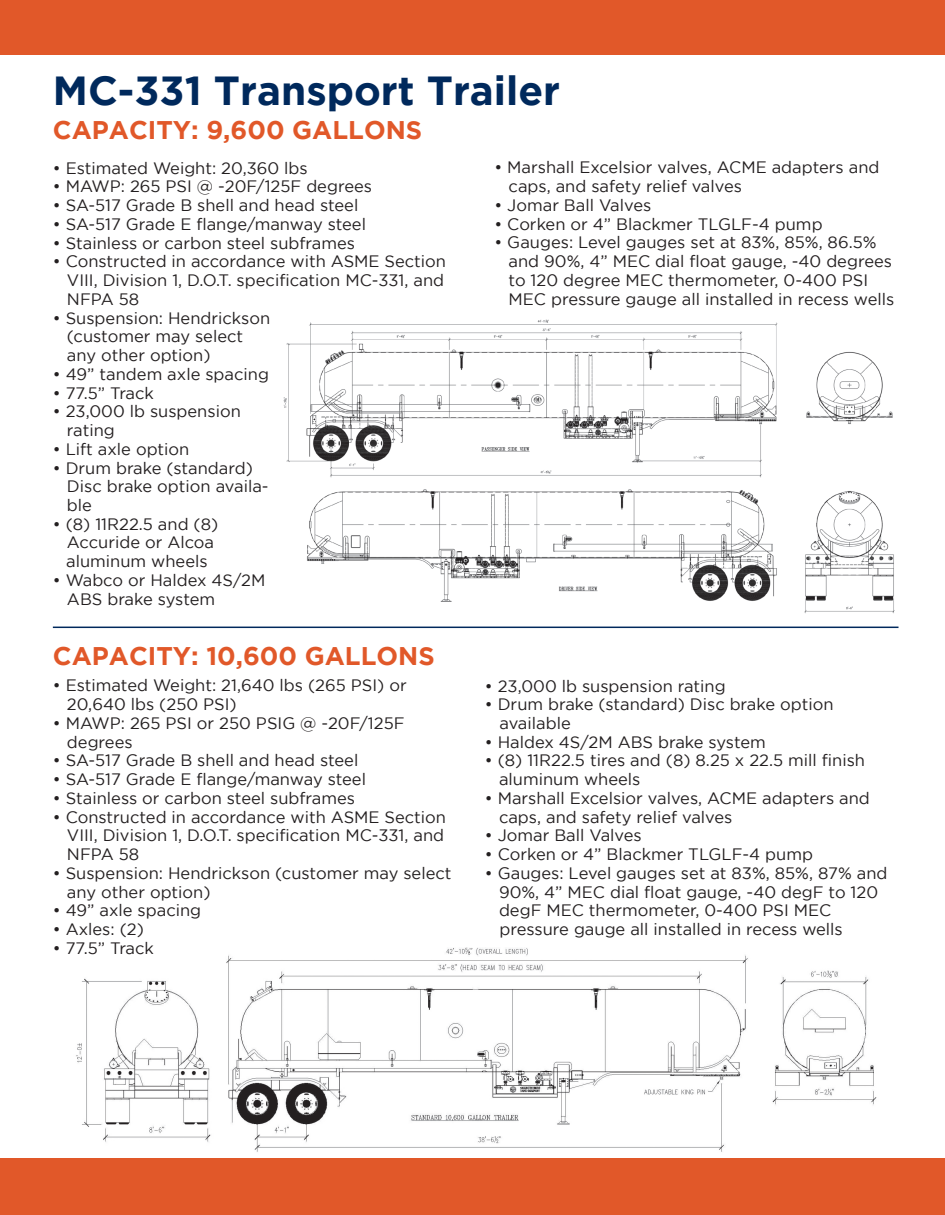
<style>
.page{position:relative;width:945px;height:1215px;background:#fff}
.page>*{position:absolute;margin:0;border:0;box-sizing:border-box;transform-origin:0 0}
.t1{font:700 40.5px "Gotham";color:#00295c}
.t2{font:700 25.5px "Gotham";color:#e15829}
.t3{font:16.5px/18.8px "Gotham";color:#231f20}
</style>
<div class="page">
<img style="left:76px;top:947px;width:801px;height:205px">
<div style="left:0;top:0;width:945px;height:55px;background:#e15829"></div>
<div style="left:0;top:1158px;width:945px;height:57px;background:#e15829"></div>
<hr style="left:53px;top:627px;width:846px;height:1px;background:#00295c">
<img style="left:283px;top:319px;width:612px;height:295px">
<h1 class="t1" style="left:53px;top:68px;width:509px">MC-331 Transport Trailer</h1>
<h2 class="t2" style="left:53px;top:115px;width:371px">CAPACITY: 9,600 GALLONS</h2>
<p class="t3" style="left:53px;top:158px;width:256px">• Estimated Weight: 20,360 lbs</p>
<p class="t3" style="left:53px;top:177px;width:321px">• MAWP: 265 PSI @ -20F/125F degrees</p>
<p class="t3" style="left:53px;top:196px;width:307px">• SA-517 Grade B shell and head steel</p>
<p class="t3" style="left:53px;top:214px;width:315px">• SA-517 Grade E flange/manway steel</p>
<p class="t3" style="left:53px;top:233px;width:304px">• Stainless or carbon steel subframes</p>
<p class="t3" style="left:67px;top:252px;width:381px;text-indent:-14px">• Constructed in accordance with ASME Section<br>VIII, Division 1, D.O.T. specification MC-331, and<br>NFPA 58</p>
<p class="t3" style="left:67px;top:308px;width:205px;text-indent:-14px">• Suspension: Hendrickson (customer may select any other option)</p>
<p class="t3" style="left:53px;top:364px;width:218px">• 49” tandem axle spacing</p>
<p class="t3" style="left:53px;top:383px;width:103px">• 77.5” Track</p>
<p class="t3" style="left:67px;top:402px;width:175px;text-indent:-14px">• 23,000 lb suspension rating</p>
<p class="t3" style="left:53px;top:439px;width:138px">• Lift axle option</p>
<p class="t3" style="left:67px;top:458px;width:203px;text-indent:-14px">• Drum brake (standard)<br>Disc brake option availa&shy;ble</p>
<p class="t3" style="left:66px;top:514px;width:154px;text-indent:-13px">• (8) 11R22.5 and (8)<br>Accuride or Alcoa aluminum wheels</p>
<p class="t3" style="left:67px;top:571px;width:200px;text-indent:-14px">• Wabco or Haldex 4S/2M<br>ABS brake system</p>
<h2 class="t2" style="left:53px;top:641px;width:383px">CAPACITY: 10,600 GALLONS</h2>
<p class="t3" style="left:67px;top:676px;width:341px;text-indent:-14px">• Estimated Weight: 21,640 lbs (265 PSI) or<br>20,640 lbs (250 PSI)</p>
<p class="t3" style="left:67px;top:713px;width:339px;text-indent:-14px">• MAWP: 265 PSI or 250 PSIG @ -20F/125F degrees</p>
<p class="t3" style="left:53px;top:751px;width:307px">• SA-517 Grade B shell and head steel</p>
<p class="t3" style="left:53px;top:770px;width:315px">• SA-517 Grade E flange/manway steel</p>
<p class="t3" style="left:53px;top:788px;width:304px">• Stainless or carbon steel subframes</p>
<p class="t3" style="left:67px;top:807px;width:381px;text-indent:-14px">• Constructed in accordance with ASME Section<br>VIII, Division 1, D.O.T. specification MC-331, and<br>NFPA 58</p>
<p class="t3" style="left:67px;top:863px;width:386px;text-indent:-14px">• Suspension: Hendrickson (customer may select any other option)</p>
<p class="t3" style="left:53px;top:901px;width:150px">• 49” axle spacing</p>
<p class="t3" style="left:53px;top:920px;width:93px">• Axles: (2)</p>
<p class="t3" style="left:53px;top:938px;width:103px">• 77.5” Track</p>
<p class="t3" style="left:509px;top:158px;width:372px;text-indent:-14px">• Marshall Excelsior valves, ACME adapters and caps, and safety relief valves</p>
<p class="t3" style="left:494px;top:195px;width:158px">• Jomar Ball Valves</p>
<p class="t3" style="left:494px;top:214px;width:330px">• Corken or 4” Blackmer TLGLF-4 pump</p>
<p class="t3" style="left:509px;top:233px;width:387px;text-indent:-14px">• Gauges: Level gauges set at 83%, 85%, 86.5% and 90%, 4” MEC dial float gauge, -40 degrees to 120 degree MEC thermometer, 0-400 PSI MEC pressure gauge all installed in recess wells</p>
<p class="t3" style="left:485px;top:676px;width:242px">• 23,000 lb suspension rating</p>
<p class="t3" style="left:499px;top:695px;width:336px;text-indent:-15px">• Drum brake (standard) Disc brake option available</p>
<p class="t3" style="left:485px;top:732px;width:283px">• Haldex 4S/2M ABS brake system</p>
<p class="t3" style="left:499px;top:751px;width:368px;text-indent:-14px">• (8) 11R22.5 tires and (8) 8.25 x 22.5 mill finish aluminum wheels</p>
<p class="t3" style="left:499px;top:789px;width:372px;text-indent:-14px">• Marshall Excelsior valves, ACME adapters and caps, and safety relief valves</p>
<p class="t3" style="left:485px;top:826px;width:158px">• Jomar Ball Valves</p>
<p class="t3" style="left:485px;top:845px;width:330px">• Corken or 4” Blackmer TLGLF-4 pump</p>
<p class="t3" style="left:499px;top:863px;width:390px;text-indent:-14px">• Gauges: Level gauges set at 83%, 85%, 87% and 90%, 4” MEC dial float gauge, -40 degF to 120 degF MEC thermometer, 0-400 PSI MEC pressure gauge all installed in recess wells</p>
</div>
